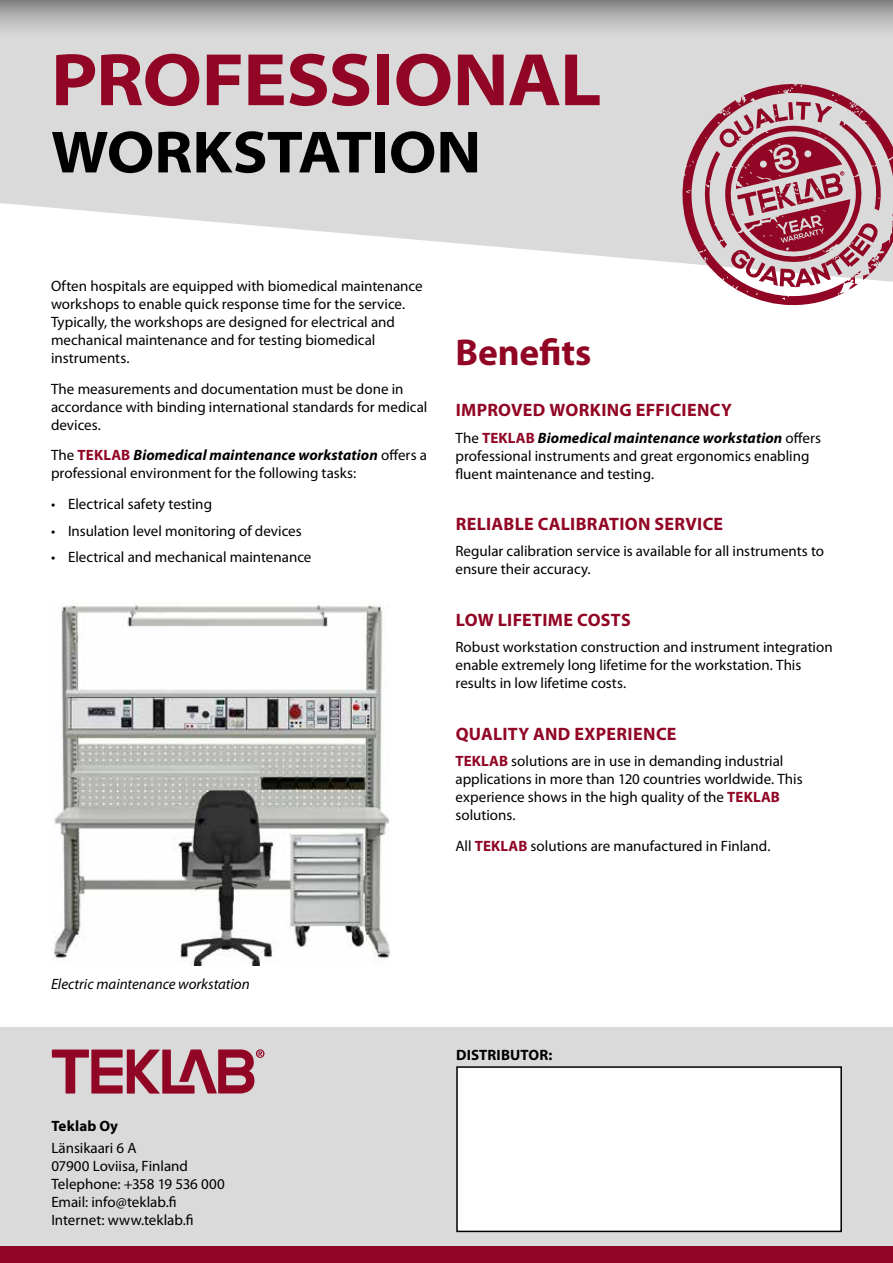
<style>
.page{position:relative;width:893px;height:1263px;background:#fff}
.page>*{position:absolute;margin:0;border:0;box-sizing:border-box;transform-origin:0 0}
.t1{font:700 semi-expanded 75px "Myriad Pro";letter-spacing:-.015em;color:#910624}
.t2{font:700 semi-expanded 60px "Myriad Pro";letter-spacing:-.01em;color:#000}
.t3{font:700 37.5px "Myriad Pro";color:#910624}
.t4{font:700 18px "Myriad Pro";letter-spacing:.02em;color:#910624}
.t5{font:15px/18px "Myriad Pro";color:#000}
.t6{font:italic 15px "Myriad Pro";letter-spacing:-.005em;color:#000}
.t7{font:700 15px "Myriad Pro";letter-spacing:.005em;color:#000}
.s1{font-weight:700;color:#910624}
.s2{font-weight:700;font-style:italic}
</style>
<div class="page">
<div style="left:0;top:1246px;width:893px;height:17px;background:#910624"></div>
<svg style="left:0;top:40px;width:893px;height:223px;background:#dedede"></svg>
<div style="left:0;top:0;width:893px;height:40px;background:linear-gradient(to bottom,#89898a,#e1e2e2)"></div>
<svg style="left:682px;top:81px;width:211px;height:225px;fill:#dadada"></svg>
<svg style="left:702px;top:102px;width:191px;height:193px;background:#bf8894"></svg>
<div style="left:0;top:1027px;width:893px;height:219px;background:#dadada"></div>
<div style="left:457px;top:1067px;width:384px;height:164px;background:#fff"></div>
<div style="left:456px;top:1066px;width:386px;height:166px;border:2px solid #000"></div>
<svg style="left:52px;top:1049px;width:212px;height:44px"></svg>
<img style="left:51px;top:602px;width:339px;height:364px">
<h1 class="t1" style="left:51px;top:37px;width:552px">PROFESSIONAL</h1>
<h2 class="t2" style="left:51px;top:118px;width:432px">WORKSTATION</h2>
<p class="t5" style="left:51px;top:277px;width:373px">Often hospitals are equipped with biomedical maintenance workshops to enable quick response time for the service.<br>Typically, the workshops are designed for electrical and mechanical maintenance and for testing biomedical instruments.</p>
<p class="t5" style="left:51px;top:380px;width:378px">The measurements and documentation must be done in accordance with binding international standards for medical devices.</p>
<p class="t5" style="left:51px;top:447px;width:377px">The <span class="s1">TEKLAB</span> <span class="s2">Biomedical maintenance workstation</span> offers a professional environment for the following tasks:</p>
<p class="t5" style="left:51px;top:495px;width:163px">• Electrical safety testing</p>
<p class="t5" style="left:51px;top:522px;width:252px">• Insulation level monitoring of devices</p>
<p class="t5" style="left:51px;top:548px;width:262px">• Electrical and mechanical maintenance</p>
<h3 class="t3" style="left:455px;top:331px;width:137px">Benefits</h3>
<p class="t4" style="left:456px;top:400px;width:278px">IMPROVED WORKING EFFICIENCY</p>
<p class="t5" style="left:455px;top:429px;width:367px">The <span class="s1">TEKLAB</span> <span class="s2">Biomedical maintenance workstation</span> offers professional instruments and great ergonomics enabling fluent maintenance and testing.</p>
<p class="t4" style="left:456px;top:514px;width:269px">RELIABLE CALIBRATION SERVICE</p>
<p class="t5" style="left:455px;top:543px;width:370px">Regular calibration service is available for all instruments to ensure their accuracy.</p>
<p class="t4" style="left:456px;top:610px;width:177px">LOW LIFETIME COSTS</p>
<p class="t5" style="left:455px;top:639px;width:379px">Robust workstation construction and instrument integration enable extremely long lifetime for the workstation. This results in low lifetime costs.</p>
<p class="t4" style="left:456px;top:723px;width:222px">QUALITY AND EXPERIENCE</p>
<p class="t5" style="left:455px;top:752px;width:349px"><span class="s1">TEKLAB</span> solutions are in use in demanding industrial applications in more than 120 countries worldwide. This experience shows in the high quality of the <span class="s1">TEKLAB </span>solutions.</p>
<p class="t5" style="left:455px;top:837px;width:316px">All <span class="s1">TEKLAB</span> solutions are manufactured in Finland.</p>
<p class="t6" style="left:51px;top:975px;width:200px">Electric maintenance workstation</p>
<p class="t7" style="left:51px;top:1117px;width:68px">Teklab Oy</p>
<p class="t5" style="left:51px;top:1139px;width:175px">Länsikaari 6 A<br>07900 Loviisa, Finland<br>Telephone: +358 19 536 000<br>Email: info@teklab.fi<br>Internet: www.teklab.fi</p>
<p class="t7" style="left:456px;top:1046px;width:98px">DISTRIBUTOR:</p>
</div>
